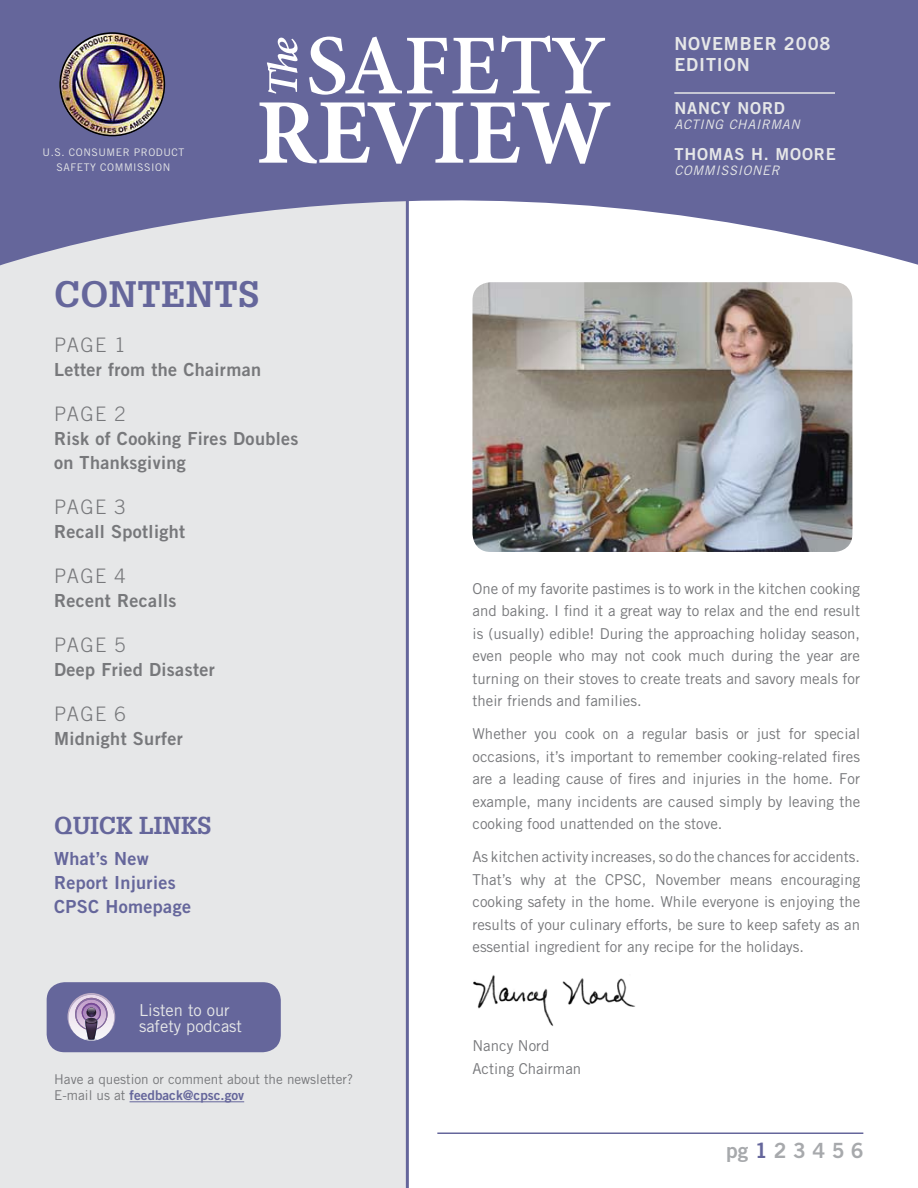
<style>
.page{position:relative;width:918px;height:1188px;background:#fff}
.page>*{position:absolute;margin:0;border:0;box-sizing:border-box;transform-origin:0 0}
.Headline_1{font:700 36px "Glypha LT Std";letter-spacing:.01em;color:#65669b}
.t1{font:700 24px "Glypha LT Std";color:#65669b}
.t2{font:21px "Trade Gothic Bold Two";color:#a7a9ac}
.contents_page{font:300 19.95px "Trade Gothic";letter-spacing:.07em;color:#77787b}
.contents_bold{font:18px/24px "Trade Gothic Bold Two";letter-spacing:.02em;color:#77787b}
.t3{font:18px "Trade Gothic Bold Two";letter-spacing:.02em;color:#65669b}
.t4{font:18px/21px "Trade Gothic Bold Two";letter-spacing:.05em;color:#e6e7e8}
.TradeGothic_Body_rev{font:16.5px/16.2px "Trade Gothic";color:#e6e7e8}
.t5{font:16.5px "Trade Gothic Bold Two";letter-spacing:.05em;color:#e6e7e8}
.text{font:15px/22.5px "Trade Gothic";color:#77787b;text-align:justify}
.TradeGothic_Body{font:13.5px "Trade Gothic";color:#77787b}
.TradeGothic_Body-2{font:13.5px "Trade Gothic Bold Two";color:#65669b}
.t6{font:italic 13.05px "Trade Gothic";letter-spacing:.05em;color:#e6e7e8}
.t7{font:10.5px/15px "Trade Gothic";letter-spacing:.05em;color:#e6e7e8;text-align:center}
.s1{font-family:"Trade Gothic";color:#77787b}
.s2{color:#65669b}
</style>
<div class="page">
<div style="left:0;top:191px;width:406px;height:997px;background:#e6e7e8"></div>
<svg style="left:0;top:0;width:918px;height:274px;fill:#65669b"></svg>
<hr style="left:406px;top:183px;width:3px;height:1005px;background:#65669b">
<hr style="left:437px;top:1132px;width:426px;height:2px;background:#65669b">
<hr style="left:674px;top:92px;width:161px;height:2px;background:#e6e7e8">
<svg style="left:259px;top:102px;width:351px;height:62px"></svg>
<svg style="left:309px;top:36px;width:296px;height:59px"></svg>
<svg style="left:267px;top:38px;width:31px;height:56px"></svg>
<img style="left:55px;top:29px;width:115px;height:112px">
<div style="left:59px;top:32px;width:106px;height:104px;border:2px solid #000;border-radius:50%"></div>
<div style="left:47px;top:982px;width:234px;height:70px;background:#65669b;border-radius:18px"></div>
<svg style="left:68px;top:993px;width:47px;height:48px"></svg>
<hr style="left:130px;top:1101px;width:114px;height:1px;background:#65669b">
<img style="left:472px;top:282px;width:380px;height:270px">
<img style="left:473px;top:975px;width:162px;height:51px">
<p class="t7" style="left:43px;top:145px;width:143px">U.S. CONSUMER PRODUCT<br>SAFETY COMMISSION</p>
<p class="Headline_1" style="left:54px;top:272px;width:207px">CONTENTS</p>
<p class="contents_page" style="left:54px;top:333px;width:73px">PAGE 1</p>
<p class="contents_bold" style="left:54px;top:358px;width:209px">Letter from the Chairman</p>
<p class="contents_page" style="left:54px;top:402px;width:73px">PAGE 2</p>
<p class="contents_bold" style="left:54px;top:427px;width:246px">Risk of Cooking Fires Doubles on Thanksgiving</p>
<p class="contents_page" style="left:54px;top:495px;width:73px">PAGE 3</p>
<p class="contents_bold" style="left:54px;top:520px;width:133px">Recall Spotlight</p>
<p class="contents_page" style="left:54px;top:564px;width:73px">PAGE 4</p>
<p class="contents_bold" style="left:54px;top:589px;width:124px">Recent Recalls</p>
<p class="contents_page" style="left:54px;top:633px;width:73px">PAGE 5</p>
<p class="contents_bold" style="left:54px;top:658px;width:162px">Deep Fried Disaster</p>
<p class="contents_page" style="left:54px;top:702px;width:73px">PAGE 6</p>
<p class="contents_bold" style="left:54px;top:727px;width:130px">Midnight Surfer</p>
<p class="t1" style="left:54px;top:810px;width:159px">QUICK LINKS</p>
<p class="t3" style="left:54px;top:848px;width:96px">What’s New</p>
<p class="t3" style="left:54px;top:872px;width:123px">Report Injuries</p>
<p class="t3" style="left:54px;top:896px;width:139px">CPSC Homepage</p>
<p class="TradeGothic_Body_rev" style="left:139px;top:1002px;width:105px">Listen to our safety podcast</p>
<p class="TradeGothic_Body" style="left:54px;top:1071px;width:300px">Have a question or comment about the newsletter?</p>
<p class="TradeGothic_Body-2" style="left:54px;top:1087px;width:192px"><span class="s1">E-mail us at</span> feedback@cpsc.gov</p>
<p class="t4" style="left:674px;top:33px;width:158px">NOVEMBER 2008<br>EDITION</p>
<p class="t5" style="left:674px;top:98px;width:112px">NANCY NORD</p>
<p class="t6" style="left:674px;top:117px;width:127px">ACTING CHAIRMAN</p>
<p class="t5" style="left:674px;top:144px;width:163px">THOMAS H. MOORE</p>
<p class="t6" style="left:674px;top:162px;width:107px">COMMISSIONER</p>
<p class="text" style="left:472px;top:577px;width:389px">One of my favorite pastimes is to work in the kitchen cooking and baking. I find it a great way to relax and the end result is (usually) edible! During the approaching holiday season, even people who may not cook much during the year are turning on their stoves to create treats and savory meals for their friends and families.</p>
<p class="text" style="left:472px;top:722px;width:389px">Whether you cook on a regular basis or just for special occasions, it’s important to remember cooking-related fires are a leading cause of fires and injuries in the home. For example, many incidents are caused simply by leaving the cooking food unattended on the stove.</p>
<p class="text" style="left:472px;top:845px;width:389px">As kitchen activity increases, so do the chances for accidents.<br>That’s why at the CPSC, November means encouraging cooking safety in the home. While everyone is enjoying the results of your culinary efforts, be sure to keep safety as an essential ingredient for any recipe for the holidays.</p>
<p class="text" style="left:472px;top:1034px;width:110px">Nancy Nord<br>Acting Chairman</p>
<p class="t2" style="left:726px;top:1137px;width:139px">pg <span class="s2">1</span> 2 3 4 5 6</p>
</div>
